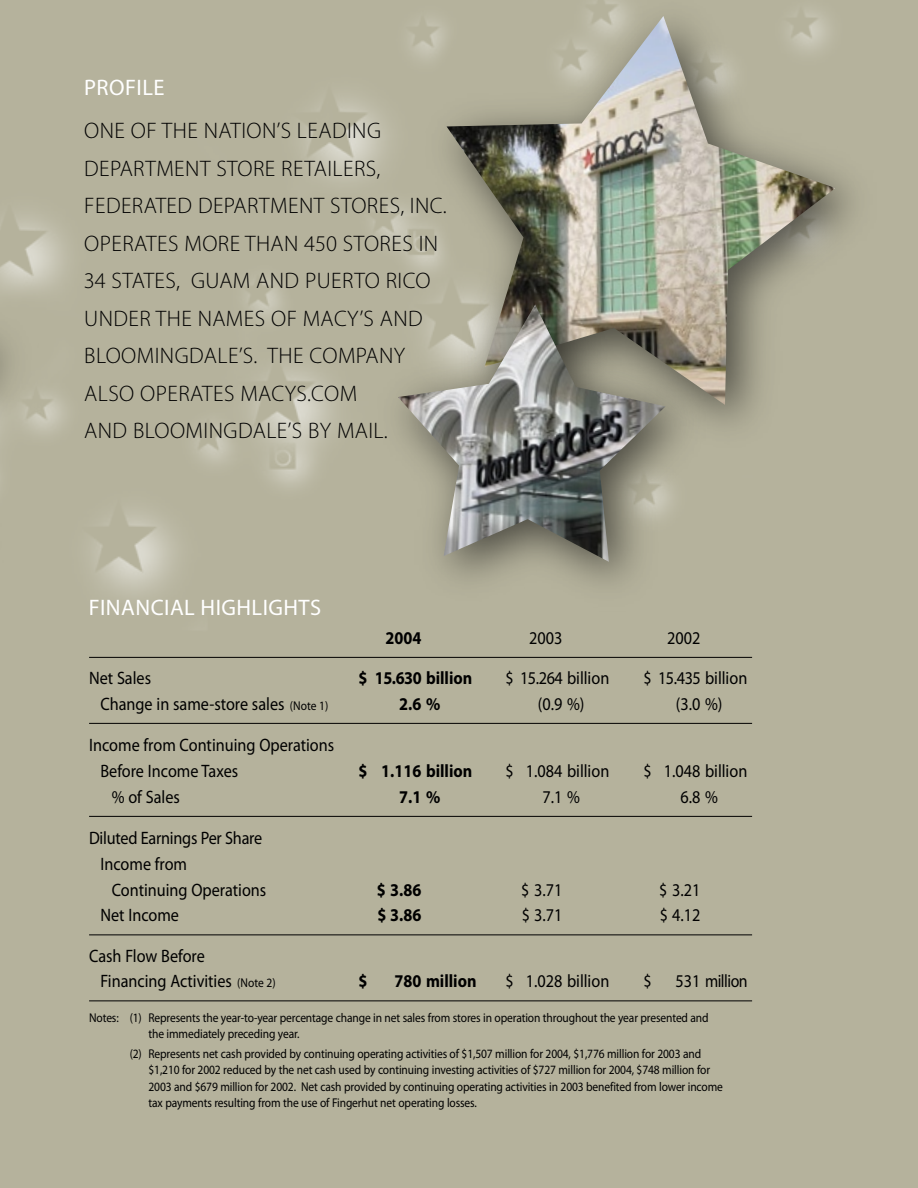
<style>
.page{position:relative;width:918px;height:1188px;background:#b5b29c}
.page>*{position:absolute;margin:0;border:0;box-sizing:border-box;transform-origin:0 0}
.t1{font:300 22.5px/37.5px "Myriad Pro";letter-spacing:.02em;color:#000}
.t2{font:22.5px "Myriad Pro";letter-spacing:.02em;color:#fff}
.t3{font:18px/25.5px "Myriad Pro";color:#000;scale:.9 1}
.t4{font:700 18px "Myriad Pro";color:#000;scale:.9 1}
.t5{font:18px "Myriad Pro";letter-spacing:-.03em;color:#000;scale:.9 1}
.t6{font:12.75px/16.5px "Myriad Pro";letter-spacing:-.01em;color:#000;scale:.9 1}
.s1{font-size:12.75px}
</style>
<div class="page">
<img style="left:15px;top:34px;width:738px;height:690px">
<hr style="left:89px;top:657px;width:663px;height:1px;background:#000">
<hr style="left:89px;top:723px;width:663px;height:1px;background:#000">
<hr style="left:89px;top:816px;width:663px;height:1px;background:#000">
<hr style="left:89px;top:935px;width:663px;height:1px;background:#000">
<hr style="left:89px;top:1001px;width:663px;height:1px;background:#000">
<div style="left:0;top:217px;width:39px;height:407px;background:#000;opacity:.6"></div>
<div style="left:418px;top:0;width:465px;height:454px;background:#000;opacity:.6"></div>
<img style="left:447px;top:16px;width:388px;height:389px">
<div style="left:371px;top:278px;width:343px;height:334px;background:#000;opacity:.6"></div>
<img style="left:398px;top:305px;width:268px;height:257px">
<h1 class="t2" style="left:84px;top:75px;width:82px">PROFILE</h1>
<p class="t1" style="left:84px;top:113px;width:364px">ONE OF THE NATION’S LEADING<br>DEPARTMENT STORE RETAILERS,<br>FEDERATED DEPARTMENT STORES, INC.<br>OPERATES MORE THAN 450 STORES IN<br>34 STATES, GUAM AND PUERTO RICO<br>UNDER THE NAMES OF MACY’S AND<br>BLOOMINGDALE’S. THE COMPANY<br>ALSO OPERATES MACYS.COM<br>AND BLOOMINGDALE’S BY MAIL.</p>
<h1 class="t2" style="left:89px;top:596px;width:234px">FINANCIAL HIGHLIGHTS</h1>
<h2 class="t4" style="left:386px;top:627px;width:41px">2004</h2>
<h2 class="t3" style="left:529px;top:625px;width:38px">2003</h2>
<h2 class="t3" style="left:667px;top:625px;width:38px">2002</h2>
<h2 class="t3" style="left:89px;top:666px;width:70px">Net Sales</h2>
<h2 class="t4" style="left:358px;top:668px;width:128px">$ 15.630 billion</h2>
<h2 class="t3" style="left:506px;top:666px;width:117px">$ 15.264 billion</h2>
<h2 class="t3" style="left:644px;top:666px;width:117px">$ 15.435 billion</h2>
<h2 class="t3" style="left:100px;top:691px;width:255px">Change in same-store sales <span class="s1">(Note 1)</span></h2>
<h2 class="t4" style="left:399px;top:693px;width:47px">2.6 %</h2>
<h2 class="t3" style="left:538px;top:691px;width:53px">(0.9 %)</h2>
<h2 class="t3" style="left:676px;top:691px;width:53px">(3.0 %)</h2>
<h2 class="t3" style="left:100px;top:733px;width:261px;text-indent:-11px">Income from Continuing Operations<br>Before Income Taxes</h2>
<h2 class="t4" style="left:359px;top:761px;width:128px">$ 1.116 billion</h2>
<h2 class="t3" style="left:505px;top:759px;width:117px">$ 1.084 billion</h2>
<h2 class="t3" style="left:643px;top:759px;width:117px">$ 1.048 billion</h2>
<h2 class="t3" style="left:112px;top:784px;width:77px">% of Sales</h2>
<h2 class="t4" style="left:399px;top:786px;width:47px">7.1 %</h2>
<h2 class="t3" style="left:543px;top:784px;width:43px">7.1 %</h2>
<h2 class="t3" style="left:681px;top:784px;width:43px">6.8 %</h2>
<h2 class="t3" style="left:100px;top:826px;width:181px;text-indent:-11px">Diluted Earnings Per Share<br>Income from</h2>
<h2 class="t3" style="left:112px;top:877px;width:173px">Continuing Operations</h2>
<h2 class="t4" style="left:377px;top:879px;width:51px">$ 3.86</h2>
<h2 class="t3" style="left:521px;top:877px;width:47px">$ 3.71</h2>
<h2 class="t3" style="left:659px;top:877px;width:47px">$ 3.21</h2>
<h2 class="t3" style="left:100px;top:903px;width:89px">Net Income</h2>
<h2 class="t4" style="left:377px;top:905px;width:50px">$ 3.86</h2>
<h2 class="t3" style="left:522px;top:903px;width:47px">$ 3.71</h2>
<h2 class="t3" style="left:660px;top:903px;width:47px">$ 4.12</h2>
<h2 class="t3" style="left:100px;top:943px;width:196px;text-indent:-11px">Cash Flow Before<br>Financing Activities <span class="s1">(Note 2)</span></h2>
<h2 class="t4" style="left:358px;top:971px;width:11px">$</h2>
<h2 class="t4" style="left:395px;top:971px;width:93px">780 million</h2>
<h2 class="t3" style="left:506px;top:969px;width:117px">$ 1.028 billion</h2>
<h2 class="t3" style="left:643px;top:969px;width:11px">$</h2>
<h2 class="t5" style="left:676px;top:971px;width:82px">531 million</h2>
<p class="t6" style="left:148px;top:1009px;width:624px;text-indent:-59px">Notes: (1) Represents the year-to-year percentage change in net sales from stores in operation throughout the year presented and the immediately preceding year.</p>
<p class="t6" style="left:148px;top:1046px;width:640px;text-indent:-19px">(2) Represents net cash provided by continuing operating activities of $1,507 million for 2004, $1,776 million for 2003 and $1,210 for 2002 reduced by the net cash used by continuing investing activities of $727 million for 2004, $748 million for 2003 and $679 million for 2002. Net cash provided by continuing operating activities in 2003 benefited from lower income tax payments resulting from the use of Fingerhut net operating losses.</p>
</div>
